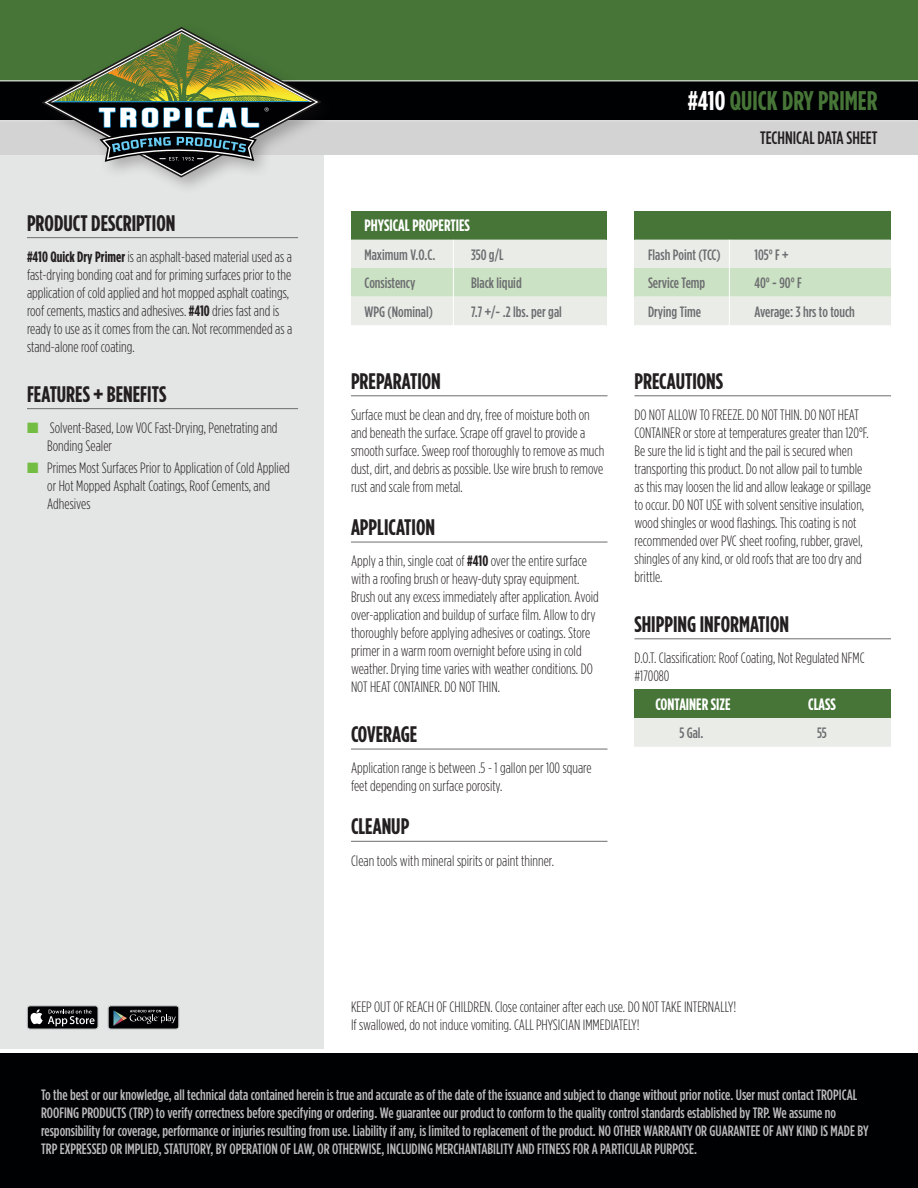
<style>
.page{position:relative;width:918px;height:1188px;background:#fff}
.page>*{position:absolute;margin:0;border:0;box-sizing:border-box;transform-origin:0 0}
.t1{font:700 27px "Gotham Condensed";color:#467537}
.t2{font:700 22.5px "Gotham Condensed";color:#231f20}
.t3{font:500 18px "Gotham Condensed";color:#231f20}
.t4{font:700 16.5px "Gotham Condensed";color:#fff}
.t5{font:300 15px/18px "Gotham Condensed";color:#231f20}
.t6{font:500 15px/18px "Gotham Condensed";color:#bdbbbc}
.t7{font:500 15px "Gotham Condensed";color:#6c6d70}
.s1{font-weight:700}
.s2{color:#73bd43}
.s3{color:#fff}
</style>
<div class="page">
<div style="left:351px;top:211px;width:255px;height:30px;background:#467537"></div>
<div style="left:351px;top:240px;width:255px;height:29px;background:#eaece8"></div>
<hr style="left:351px;top:268px;width:255px;height:1px;background:#fff">
<div style="left:351px;top:269px;width:255px;height:28px;background:#cce2c4"></div>
<div style="left:351px;top:297px;width:255px;height:29px;background:#eaece8"></div>
<hr style="left:351px;top:325px;width:255px;height:1px;background:#fff">
<div style="left:634px;top:211px;width:257px;height:30px;background:#467537"></div>
<div style="left:634px;top:240px;width:257px;height:29px;background:#eaece8"></div>
<hr style="left:634px;top:268px;width:257px;height:1px;background:#fff">
<div style="left:634px;top:269px;width:257px;height:28px;background:#cce2c4"></div>
<div style="left:634px;top:297px;width:257px;height:29px;background:#eaece8"></div>
<hr style="left:634px;top:325px;width:257px;height:1px;background:#fff">
<div style="left:0;top:1053px;width:918px;height:135px;background:#000103"></div>
<div style="left:0;top:155px;width:324px;height:893px;background:#e4e5e5"></div>
<div style="left:0;top:0;width:918px;height:120px;background:#467537"></div>
<div style="left:37px;top:22px;width:302px;height:174px;background:#231f20;opacity:.3"></div>
<svg style="left:0;top:27px;width:918px;height:150px"></svg>
<hr style="left:27px;top:237px;width:271px;height:1px;background:#6c6d70">
<hr style="left:27px;top:408px;width:271px;height:1px;background:#6c6d70">
<hr style="left:351px;top:395px;width:257px;height:1px;background:#6c6d70">
<hr style="left:351px;top:542px;width:257px;height:1px;background:#6c6d70">
<hr style="left:351px;top:749px;width:257px;height:1px;background:#6c6d70">
<hr style="left:351px;top:841px;width:257px;height:1px;background:#6c6d70">
<hr style="left:634px;top:395px;width:257px;height:1px;background:#6c6d70">
<hr style="left:634px;top:638px;width:257px;height:1px;background:#6c6d70">
<div style="left:634px;top:689px;width:257px;height:30px;background:#467537"></div>
<hr style="left:621px;top:718px;width:290px;height:1px;background:#fff">
<div style="left:634px;top:719px;width:257px;height:28px;background:#eaece8"></div>
<svg style="left:27px;top:1006px;width:71px;height:23px"></svg>
<div style="left:27px;top:1006px;width:71px;height:23px;border:1px solid #b5b8b9;border-radius:3px"></div>
<svg style="left:108px;top:1006px;width:71px;height:23px"></svg>
<div style="left:108px;top:1006px;width:71px;height:23px;border:1px solid #b5b8b9;border-radius:3px"></div>
<hr style="left:453px;top:240px;width:1px;height:98px;background:#fff">
<hr style="left:729px;top:240px;width:1px;height:94px;background:#fff">
<h2 class="t2" style="left:27px;top:210px;width:150px">PRODUCT DESCRIPTION</h2>
<p class="t5" style="left:27px;top:248px;width:267px"><span class="s1">#410 Quick Dry Primer</span> is an asphalt-based material used as a fast-drying bonding coat and for priming surfaces prior to the application of cold applied and hot mopped asphalt coatings, roof cements, mastics and adhesives. <span class="s1">#410</span> dries fast and is ready to use as it comes from the can. Not recommended as a stand-alone roof coating.</p>
<h2 class="t2" style="left:27px;top:381px;width:141px">FEATURES + BENEFITS</h2>
<p class="t5" style="left:47px;top:419px;width:232px;text-indent:-20px"><span class="s2">■</span> Solvent-Based, Low VOC Fast-Drying, Penetrating and<br>Bonding Sealer</p>
<p class="t5" style="left:47px;top:459px;width:244px;text-indent:-20px"><span class="s2">■</span> Primes Most Surfaces Prior to Application of Cold Applied or Hot Mopped Asphalt Coatings, Roof Cements, and<br>Adhesives</p>
<p class="t4" style="left:364px;top:216px;width:107px">PHYSICAL PROPERTIES</p>
<p class="t7" style="left:364px;top:246px;width:72px">Maximum V.O.C.</p>
<p class="t7" style="left:471px;top:246px;width:34px">350 g/L</p>
<p class="t7" style="left:364px;top:275px;width:52px">Consistency</p>
<p class="t7" style="left:471px;top:275px;width:52px">Black liquid</p>
<p class="t7" style="left:364px;top:303px;width:70px">WPG (Nominal)</p>
<p class="t7" style="left:471px;top:303px;width:92px">7.7 +/- .2 lbs. per gal</p>
<h2 class="t2" style="left:351px;top:368px;width:91px">PREPARATION</h2>
<p class="t5" style="left:351px;top:406px;width:255px">Surface must be clean and dry, free of moisture both on and beneath the surface. Scrape off gravel to provide a smooth surface. Sweep roof thoroughly to remove as much dust, dirt, and debris as possible. Use wire brush to remove rust and scale from metal.</p>
<h2 class="t2" style="left:351px;top:514px;width:86px">APPLICATION</h2>
<p class="t5" style="left:351px;top:552px;width:249px">Apply a thin, single coat of <span class="s1">#410</span> over the entire surface with a roofing brush or heavy-duty spray equipment.<br>Brush out any excess immediately after application. Avoid over-application and buildup of surface film. Allow to dry thoroughly before applying adhesives or coatings. Store primer in a warm room overnight before using in cold weather. Drying time varies with weather conditions. DO NOT HEAT CONTAINER. DO NOT THIN.</p>
<h2 class="t2" style="left:351px;top:721px;width:68px">COVERAGE</h2>
<p class="t5" style="left:351px;top:759px;width:242px">Application range is between .5 - 1 gallon per 100 square feet depending on surface porosity.</p>
<h2 class="t2" style="left:351px;top:814px;width:60px">CLEANUP</h2>
<p class="t5" style="left:351px;top:851px;width:205px">Clean tools with mineral spirits or paint thinner.</p>
<h1 class="t1" style="left:688px;top:85px;width:191px"><span class="s3">#410</span> QUICK DRY PRIMER</h1>
<p class="t3" style="left:760px;top:128px;width:119px">TECHNICAL DATA SHEET</p>
<p class="t7" style="left:648px;top:246px;width:74px">Flash Point (TCC)</p>
<p class="t7" style="left:754px;top:246px;width:36px">105° F +</p>
<p class="t7" style="left:648px;top:275px;width:59px">Service Temp</p>
<p class="t7" style="left:754px;top:275px;width:49px">40° - 90° F</p>
<p class="t7" style="left:648px;top:303px;width:55px">Drying Time</p>
<p class="t7" style="left:754px;top:303px;width:102px">Average: 3 hrs to touch</p>
<h2 class="t2" style="left:634px;top:368px;width:90px">PRECAUTIONS</h2>
<p class="t5" style="left:634px;top:406px;width:238px">DO NOT ALLOW TO FREEZE. DO NOT THIN. DO NOT HEAT CONTAINER or store at temperatures greater than 120°F.<br>Be sure the lid is tight and the pail is secured when transporting this product. Do not allow pail to tumble as this may loosen the lid and allow leakage or spillage to occur. DO NOT USE with solvent sensitive insulation, wood shingles or wood flashings. This coating is not recommended over PVC sheet roofing, rubber, gravel, shingles of any kind, or old roofs that are too dry and brittle.</p>
<h2 class="t2" style="left:634px;top:611px;width:156px">SHIPPING INFORMATION</h2>
<p class="t5" style="left:634px;top:649px;width:232px">D.O.T. Classification: Roof Coating, Not Regulated NFMC #170080</p>
<p class="t4" style="left:655px;top:695px;width:77px">CONTAINER SIZE</p>
<p class="t4" style="left:808px;top:695px;width:29px">CLASS</p>
<p class="t7" style="left:679px;top:725px;width:26px">5 Gal.</p>
<p class="t7" style="left:817px;top:725px;width:11px">55</p>
<p class="t5" style="left:351px;top:998px;width:387px">KEEP OUT OF REACH OF CHILDREN. Close container after each use. DO NOT TAKE INTERNALLY!<br>If swallowed, do not induce vomiting. CALL PHYSICIAN IMMEDIATELY!</p>
<p class="t6" style="left:41px;top:1085px;width:829px">To the best or our knowledge, all technical data contained herein is true and accurate as of the date of the issuance and subject to change without prior notice. User must contact TROPICAL ROOFING PRODUCTS (TRP) to verify correctness before specifying or ordering. We guarantee our product to conform to the quality control standards established by TRP. We assume no responsibility for coverage, performance or injuries resulting from use. Liability if any, is limited to replacement of the product. NO OTHER WARRANTY OR GUARANTEE OF ANY KIND IS MADE BY TRP EXPRESSED OR IMPLIED, STATUTORY, BY OPERATION OF LAW, OR OTHERWISE, INCLUDING MERCHANTABILITY AND FITNESS FOR A PARTICULAR PURPOSE.</p>
</div>
